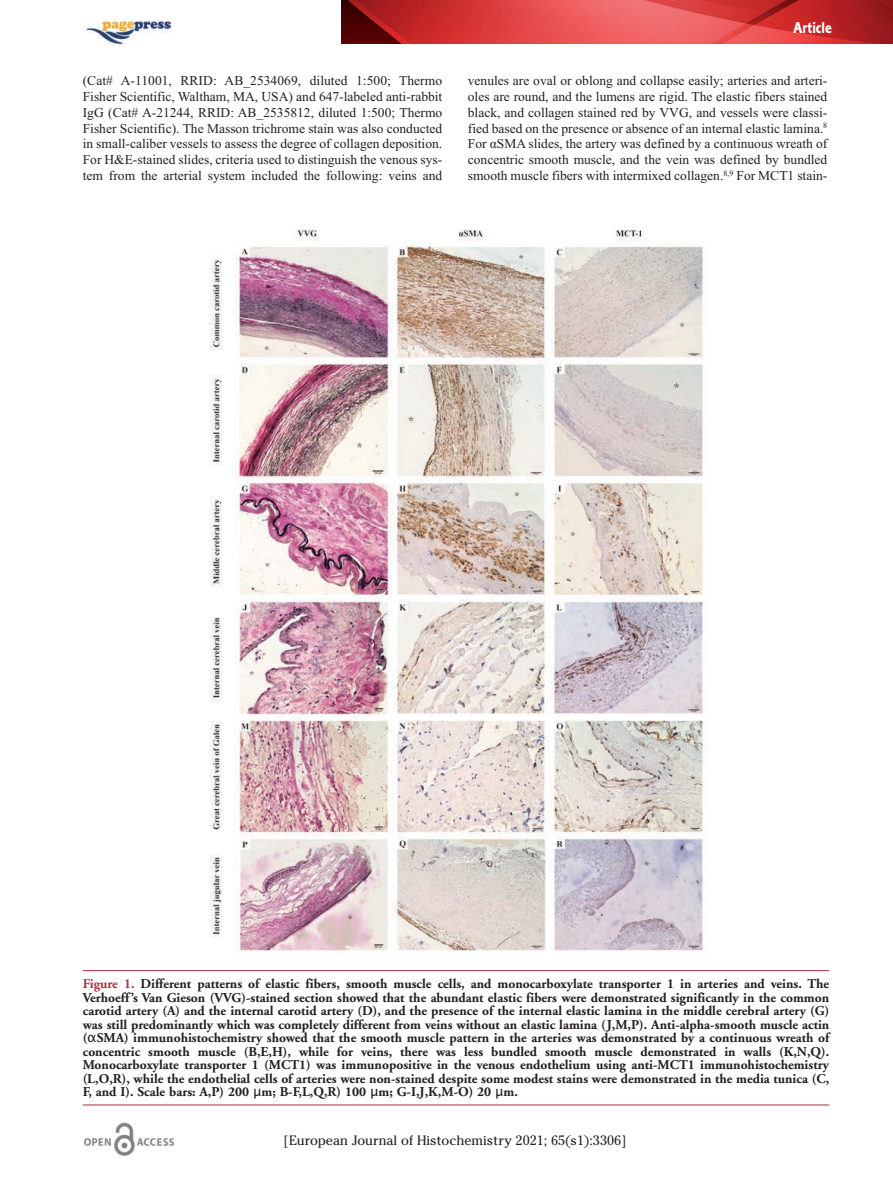
<style>
.page{position:relative;width:893px;height:1191px;background:#fff}
.page>*{position:absolute;margin:0;border:0;box-sizing:border-box;transform-origin:0 0}
.t1{font:16.5px "Corinthian Bold Condensed Plain";color:#fff}
.t2{font:700 13.5px/13.5px "Adobe Garamond";color:#231f20;text-align:justify}
.t3{font:13.5px/15.8px "Times New Roman";color:#231f20;text-align:justify}
.t4{font:13.5px "Cheltenham";color:#231f20}
.s1{color:#aa323f}
.s2{font-family:"Lucida Grande";font-weight:400}
</style>
<div class="page">
<svg style="left:341px;top:0;width:551px;height:43px;background:#cc3c3d"></svg>
<img style="left:86px;top:20px;width:84px;height:24px">
<img style="left:83px;top:1123px;width:92px;height:33px">
<hr style="left:83px;top:970px;width:746px;height:1px;background:#aa323f">
<hr style="left:83px;top:1104px;width:746px;height:1px;background:#aa323f">
<img style="left:210px;top:229px;width:498px;height:722px">
<p class="t1" style="left:792px;top:22px;width:40px">Article</p>
<p class="t3" style="left:83px;top:73px;width:361px">(Cat# A-11001, RRID: AB_2534069, diluted 1:500; Thermo Fisher Scientific, Waltham, MA, USA) and 647-labeled anti-rabbit IgG (Cat# A-21244, RRID: AB_2535812, diluted 1:500; Thermo Fisher Scientific). The Masson trichrome stain was also conducted in small-caliber vessels to assess the degree of collagen deposition.<br>For H&amp;E-stained slides, criteria used to distinguish the venous sys&shy;tem from the arterial system included the following: veins and</p>
<p class="t3" style="left:468px;top:73px;width:361px">venules are oval or oblong and collapse easily; arteries and arteri&shy;oles are round, and the lumens are rigid. The elastic fibers stained black, and collagen stained red by VVG, and vessels were classi&shy;fied based on the presence or absence of an internal elastic lamina.<sup>8<br></sup>For αSMA slides, the artery was defined by a continuous wreath of concentric smooth muscle, and the vein was defined by bundled smooth muscle fibers with intermixed collagen.<sup>8,9</sup> For MCT1 stain-</p>
<p class="t2" style="left:83px;top:978px;width:748px"><span class="s1">Figure 1.</span> Different patterns of elastic fibers, smooth muscle cells, and monocarboxylate transporter 1 in arteries and veins. The Verhoeff’s Van Gieson (VVG)-stained section showed that the abundant elastic fibers were demonstrated significantly in the common carotid artery (A) and the internal carotid artery (D), and the presence of the internal elastic lamina in the middle cerebral artery (G) was still predominantly which was completely different from veins without an elastic lamina (J,M,P). Anti-alpha-smooth muscle actin (<span class="s2">α</span>SMA) immunohistochemistry showed that the smooth muscle pattern in the arteries was demonstrated by a continuous wreath of concentric smooth muscle (B,E,H), while for veins, there was less bundled smooth muscle demonstrated in walls (K,N,Q).<br>Monocarboxylate transporter 1 (MCT1) was immunopositive in the venous endothelium using anti-MCT1 immunohistochemistry (L,O,R), while the endothelial cells of arteries were non-stained despite some modest stains were demonstrated in the media tunica (C, F, and I). Scale bars: A,P) 200 <span class="s2">μ</span>m; B-F,L,Q,R) 100 <span class="s2">μ</span>m; G-I,J,K,M-O) 20 <span class="s2">μ</span>m.</p>
<p class="t4" style="left:283px;top:1132px;width:344px">[European Journal of Histochemistry 2021; 65(s1):3306]</p>
</div>
